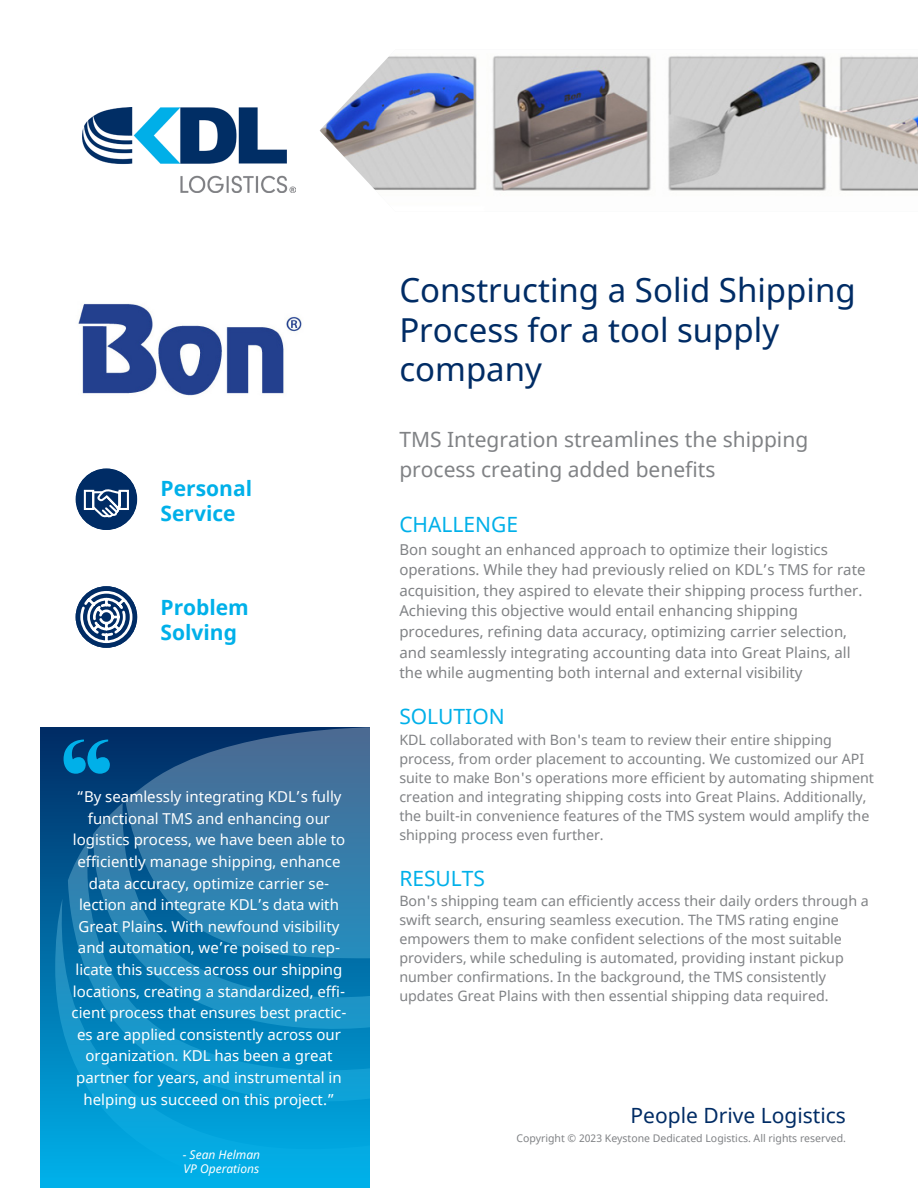
<style>
.page{position:relative;width:918px;height:1188px;background:#fff}
.page>*{position:absolute;margin:0;border:0;box-sizing:border-box;transform-origin:0 0}
.SUB_HEAD{font:33px/39.6px "Noto Sans";color:#002c65}
.SUB_HEAD-2{font:21px/30px "Noto Sans";color:#808285}
.t1{font:700 21px "Noto Sans";color:#00b0e9}
.SUB_HEAD-3{font:21px "Noto Sans";color:#00b0e9}
.t2{font:21px "Noto Sans";color:#002c65}
.PULL_QUOTE{font:15px/21.6px "Noto Sans";color:#fff;text-align:center}
.SUB_HEAD-4{font:15px/20.7px "Noto Sans";color:#808285}
.SUB_HEAD-5{font:14.25px/19px "Noto Sans";color:#808285}
.PULL_QUOTE_CREDIT{font:italic 12px "Noto Sans";color:#fff}
.t3{font:10.5px "Noto Sans";color:#808285}
.s1{font-style:inherit}
</style>
<div class="page">
<svg style="left:40px;top:727px;width:330px;height:461px;background:#1681b5"></svg>
<svg style="left:64px;top:740px;width:46px;height:34px;background:#0075ae"></svg>
<div style="left:76px;top:469px;width:61px;height:61px;background:#002c65;border-radius:50%"></div>
<svg style="left:83px;top:489px;width:46px;height:29px"></svg>
<svg style="left:76px;top:586px;width:61px;height:62px"></svg>
<img style="left:320px;top:55px;width:598px;height:136px">
<img style="left:83px;top:107px;width:213px;height:86px">
<img style="left:78px;top:303px;width:224px;height:93px">
<p class="t1" style="left:161px;top:473px;width:93px">Personal</p>
<p class="t1" style="left:161px;top:499px;width:77px">Service</p>
<p class="t1" style="left:161px;top:592px;width:90px">Problem</p>
<p class="t1" style="left:161px;top:617px;width:78px">Solving</p>
<p class="PULL_QUOTE" style="left:72px;top:787px;width:276px">“By seamlessly integrating KDL’s fully functional TMS and enhancing our logistics process, we have been able to efficiently manage shipping, enhance data accuracy, optimize carrier se&shy;lection and integrate KDL’s data with Great Plains. With newfound visibility and automation, we’re poised to rep&shy;licate this success across our shipping locations, creating a standardized, effi&shy;cient process that ensures best practic&shy;es are applied consistently across our organization. KDL has been a great partner for years, and instrumental in helping us succeed on this project.”</p>
<p class="PULL_QUOTE_CREDIT" style="left:183px;top:1146px;width:79px">- Sean Helman</p>
<p class="PULL_QUOTE_CREDIT" style="left:184px;top:1161px;width:77px">VP Operations</p>
<p class="SUB_HEAD" style="left:399px;top:271px;width:458px">Constructing <span class="s1">a Solid Shipping<br>Process</span> for a tool supply company</p>
<p class="SUB_HEAD-2" style="left:399px;top:426px;width:410px">TMS Integration streamlines the shipping process creating added benefits</p>
<p class="SUB_HEAD-3" style="left:399px;top:510px;width:120px">CHALLENGE</p>
<p class="SUB_HEAD-4" style="left:399px;top:539px;width:468px">Bon sought an enhanced approach to optimize their logistics operations. While they had previously relied on KDL’s TMS for rate acquisition, they aspired to elevate their shipping process further.<br>Achieving this objective would entail enhancing shipping procedures, refining data accuracy, optimizing carrier selection, and seamlessly integrating accounting data into Great Plains, all the while augmenting both internal and external visibility</p>
<p class="SUB_HEAD-3" style="left:399px;top:702px;width:107px">SOLUTION</p>
<p class="SUB_HEAD-5" style="left:399px;top:731px;width:476px">KDL collaborated with Bon<span class="s1">'s</span> team to review their entire shipping process, from order placement to accounting. We customized our API suite to make Bon<span class="s1">'s</span> operations more efficient by automating shipment creation and integrating shipping costs into Great Plains. Additionally, the built-in convenience features of the TMS system would <span class="s1">amplify</span> the shipping process even further.</p>
<p class="SUB_HEAD-3" style="left:399px;top:864px;width:87px">RESULTS</p>
<p class="SUB_HEAD-5" style="left:399px;top:892px;width:471px">Bon<span class="s1">'s</span> shipping team can efficiently access their daily orders through a swift search, ensuring seamless execution. The TMS rating engine empowers them to make confident selections of the most suitable providers, while scheduling is automated, providing instant pickup number confirmations. In the background, the TMS consistently updates Great Plains with then essential shipping data required.</p>
<p class="t2" style="left:631px;top:1101px;width:217px">People Drive Logistics</p>
<p class="t3" style="left:516px;top:1131px;width:331px">Copyright © 2023 Keystone Dedicated Logistics. All rights reserved.</p>
</div>
